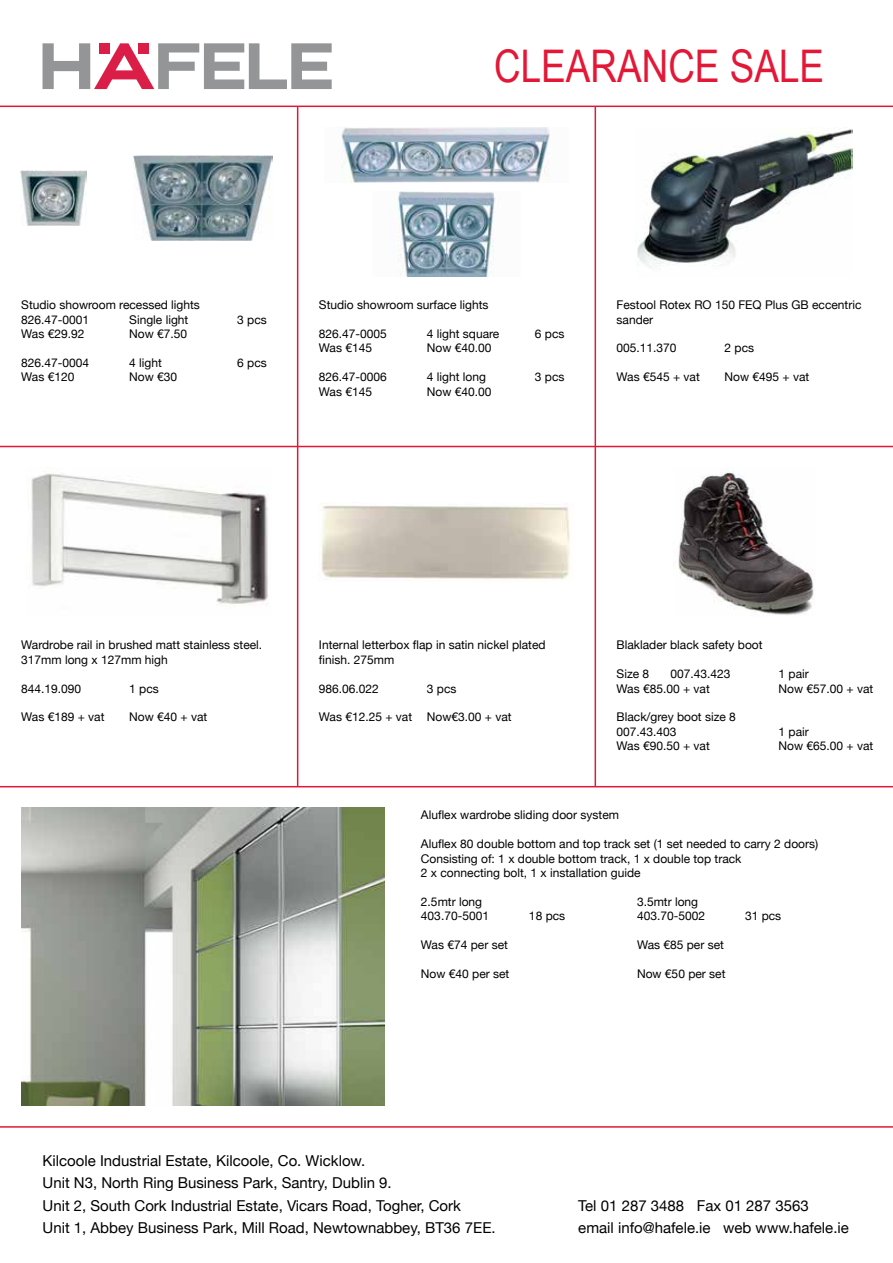
<style>
.page{position:relative;width:893px;height:1263px;background:#fff}
.page>*{position:absolute;margin:0;border:0;box-sizing:border-box;transform-origin:0 0}
.t1{font:45px "Arial Narrow";color:#e31837}
.t2{font:15px/22.5px "Helvetica Neue";color:#000}
.t3{font:12px/14.4px "Helvetica Neue";color:#000}
</style>
<div class="page">
<hr style="left:0;top:106px;width:893px;height:1px;background:#e31837">
<svg style="left:43px;top:43px;width:289px;height:46px"></svg>
<hr style="left:0;top:446px;width:893px;height:1px;background:#e31837">
<hr style="left:0;top:1126px;width:893px;height:2px;background:#e31837">
<hr style="left:0;top:786px;width:893px;height:1px;background:#e31837">
<hr style="left:297px;top:106px;width:1px;height:680px;background:#e31837">
<hr style="left:595px;top:106px;width:1px;height:681px;background:#e31837">
<img style="left:20px;top:170px;width:66px;height:55px">
<img style="left:133px;top:155px;width:139px;height:85px">
<img style="left:341px;top:128px;width:209px;height:55px">
<img style="left:390px;top:191px;width:105px;height:85px">
<img style="left:635px;top:128px;width:218px;height:140px">
<img style="left:21px;top:808px;width:363px;height:298px">
<img style="left:678px;top:471px;width:136px;height:144px">
<img style="left:31px;top:473px;width:237px;height:133px">
<img style="left:321px;top:503px;width:249px;height:77px">
<h1 class="t1" style="left:494px;top:33px;width:332px">CLEARANCE SALE</h1>
<p class="t3" style="left:21px;top:297px;width:180px">Studio showroom recessed lights<br>826.47-0001</p>
<p class="t3" style="left:129px;top:312px;width:61px">Single light</p>
<p class="t3" style="left:237px;top:312px;width:31px">3 pcs</p>
<p class="t3" style="left:21px;top:326px;width:65px">Was €29.92</p>
<p class="t3" style="left:129px;top:326px;width:60px">Now €7.50</p>
<p class="t3" style="left:21px;top:355px;width:70px">826.47-0004</p>
<p class="t3" style="left:129px;top:355px;width:34px">4 light</p>
<p class="t3" style="left:237px;top:355px;width:31px">6 pcs</p>
<p class="t3" style="left:21px;top:369px;width:55px">Was €120</p>
<p class="t3" style="left:129px;top:369px;width:49px">Now €30</p>
<p class="t3" style="left:319px;top:297px;width:171px">Studio showroom surface lights</p>
<p class="t3" style="left:319px;top:326px;width:70px">826.47-0005</p>
<p class="t3" style="left:427px;top:326px;width:74px">4 light square</p>
<p class="t3" style="left:535px;top:326px;width:31px">6 pcs</p>
<p class="t3" style="left:319px;top:341px;width:55px">Was €145</p>
<p class="t3" style="left:427px;top:341px;width:66px">Now €40.00</p>
<p class="t3" style="left:319px;top:369px;width:70px">826.47-0006</p>
<p class="t3" style="left:427px;top:369px;width:61px">4 light long</p>
<p class="t3" style="left:535px;top:369px;width:31px">3 pcs</p>
<p class="t3" style="left:319px;top:384px;width:55px">Was €145</p>
<p class="t3" style="left:427px;top:384px;width:66px">Now €40.00</p>
<p class="t3" style="left:617px;top:297px;width:246px">Festool Rotex RO 150 FEQ Plus GB eccentric sander</p>
<p class="t3" style="left:617px;top:341px;width:62px">005.11.370</p>
<p class="t3" style="left:725px;top:341px;width:31px">2 pcs</p>
<p class="t3" style="left:617px;top:369px;width:85px">Was €545 + vat</p>
<p class="t3" style="left:725px;top:369px;width:86px">Now €495 + vat</p>
<p class="t3" style="left:21px;top:638px;width:242px">Wardrobe rail in brushed matt stainless steel.<br>317mm long x 127mm high</p>
<p class="t3" style="left:21px;top:681px;width:62px">844.19.090</p>
<p class="t3" style="left:129px;top:681px;width:31px">1 pcs</p>
<p class="t3" style="left:21px;top:710px;width:85px">Was €189 + vat</p>
<p class="t3" style="left:129px;top:710px;width:80px">Now €40 + vat</p>
<p class="t3" style="left:319px;top:638px;width:228px">Internal letterbox flap in satin nickel plated finish. 275mm</p>
<p class="t3" style="left:319px;top:681px;width:62px">986.06.022</p>
<p class="t3" style="left:427px;top:681px;width:31px">3 pcs</p>
<p class="t3" style="left:319px;top:710px;width:194px">Was €12.25 + vat Now€3.00 + vat</p>
<p class="t3" style="left:617px;top:638px;width:148px">Blaklader black safety boot</p>
<p class="t3" style="left:617px;top:666px;width:34px">Size 8</p>
<p class="t3" style="left:671px;top:666px;width:62px">007.43.423</p>
<p class="t3" style="left:779px;top:666px;width:32px">1 pair</p>
<p class="t3" style="left:617px;top:681px;width:95px">Was €85.00 + vat</p>
<p class="t3" style="left:779px;top:681px;width:96px">Now €57.00 + vat</p>
<p class="t3" style="left:617px;top:710px;width:121px">Black/grey boot size 8<br>007.43.403</p>
<p class="t3" style="left:779px;top:724px;width:32px">1 pair</p>
<p class="t3" style="left:617px;top:738px;width:95px">Was €90.50 + vat</p>
<p class="t3" style="left:779px;top:738px;width:96px">Now €65.00 + vat</p>
<p class="t3" style="left:421px;top:808px;width:200px">Aluflex wardrobe sliding door system</p>
<p class="t3" style="left:421px;top:836px;width:399px">Aluflex 80 double bottom and top track set (1 set needed to carry 2 doors)<br>Consisting of: 1 x double bottom track, 1 x double top track<br>2 x connecting bolt, 1 x installation guide</p>
<p class="t3" style="left:421px;top:894px;width:63px">2.5mtr long</p>
<p class="t3" style="left:637px;top:894px;width:63px">3.5mtr long</p>
<p class="t3" style="left:421px;top:908px;width:70px">403.70-5001</p>
<p class="t3" style="left:529px;top:908px;width:38px">18 pcs</p>
<p class="t3" style="left:637px;top:908px;width:70px">403.70-5002</p>
<p class="t3" style="left:745px;top:908px;width:38px">31 pcs</p>
<p class="t3" style="left:421px;top:937px;width:88px">Was €74 per set</p>
<p class="t3" style="left:637px;top:937px;width:88px">Was €85 per set</p>
<p class="t3" style="left:421px;top:966px;width:90px">Now €40 per set</p>
<p class="t3" style="left:637px;top:966px;width:90px">Now €50 per set</p>
<p class="t2" style="left:43px;top:1149px;width:455px">Kilcoole Industrial Estate, Kilcoole, Co. Wicklow.<br>Unit N3, North Ring Business Park, Santry, Dublin 9.<br>Unit 2, South Cork Industrial Estate, Vicars Road, Togher, Cork<br>Unit 1, Abbey Business Park, Mill Road, Newtownabbey, BT36 7EE.</p>
<p class="t2" style="left:578px;top:1194px;width:272px">Tel 01 287 3488 Fax 01 287 3563<br>email info@hafele.ie web www.hafele.ie</p>
</div>
